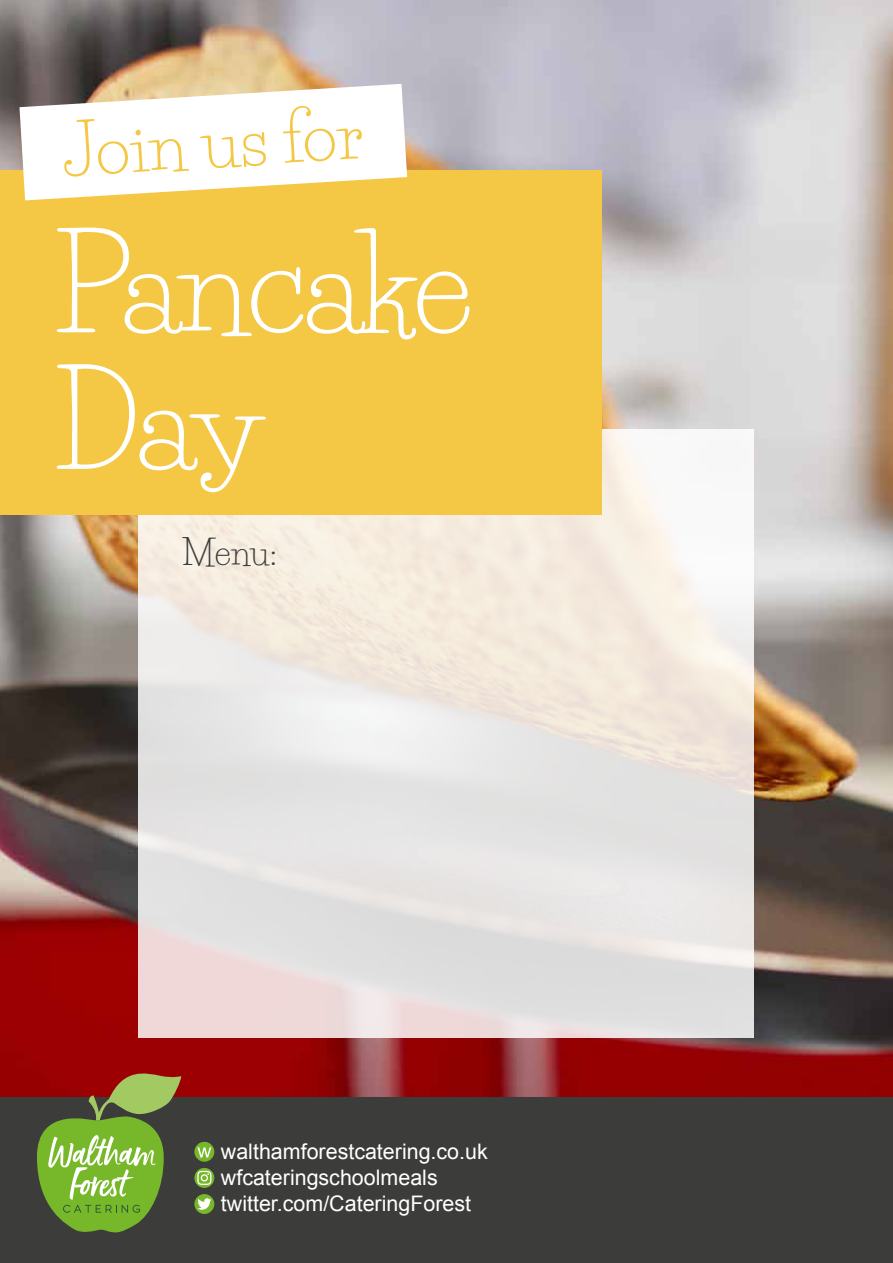
<style>
.page{position:relative;width:893px;height:1263px;background:#fff}
.page>*{position:absolute;margin:0;border:0;box-sizing:border-box;transform-origin:0 0}
.t1{font:127.5px/136.5px "Life Savers";letter-spacing:-.02em;color:#fff}
.t2{font:67.5px "Life Savers";color:#f4c845}
.t3{font:34.35px "Life Savers";color:#3c3c3b}
.t4{font:21.45px/26.1px "Arial";color:#fff}
</style>
<div class="page">
<img style="left:0;top:0;width:893px;height:1097px">
<svg style="left:139px;top:429px;width:615px;height:608px;background:#ebe6e2"></svg>
<div style="left:0;top:170px;width:602px;height:344px;background:#f4c845"></div>
<svg style="left:19px;top:84px;width:388px;height:116px"></svg>
<div style="left:0;top:1097px;width:893px;height:166px;background:#3c3c3b"></div>
<svg style="left:194px;top:1168px;width:20px;height:20px"></svg>
<svg style="left:194px;top:1194px;width:20px;height:20px"></svg>
<svg style="left:194px;top:1142px;width:20px;height:20px"></svg>
<svg style="left:197px;top:1147px;width:14px;height:10px"></svg>
<svg style="left:37px;top:1068px;width:144px;height:165px"></svg>
<h2 class="t2" style="left:61px;top:112px;width:302px;rotate:-4deg">Join us for</h2>
<h1 class="t1" style="left:54px;top:218px;width:420px">Pancake<br>Day</h1>
<h3 class="t3" style="left:182px;top:531px;width:97px">Menu:</h3>
<p class="t4" style="left:221px;top:1139px;width:268px">walthamforestcatering.co.uk wfcateringschoolmeals twitter.com/CateringForest</p>
</div>
